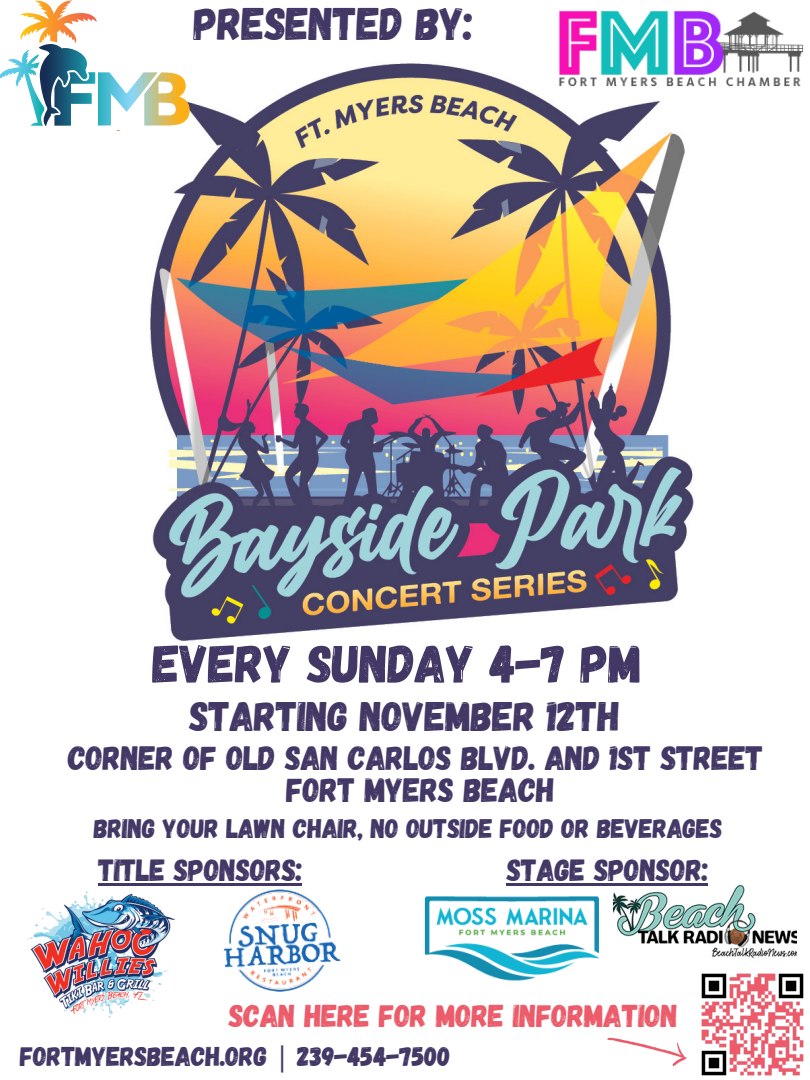
<style>
.page{position:relative;width:810px;height:1080px;background:#fff}
.page>*{position:absolute;margin:0;border:0;box-sizing:border-box;transform-origin:0 0}
.t1{font:53.38px "Gagalin";letter-spacing:-.015em;color:#423765}
.t2{font:45.62px "Gagalin";letter-spacing:-.015em;color:#423765}
.t3{font:41.25px "Gagalin";letter-spacing:-.015em;color:#423765}
.t4{font:33.75px "Gagalin";letter-spacing:-.015em;color:#423765}
.t5{font:31.5px "Gagalin";letter-spacing:-.015em;color:#ec5b6a}
.t6{font:30.62px "Gagalin";letter-spacing:-.015em;color:#423765}
.t7{font:27.12px "Gagalin";letter-spacing:-.015em;color:#423765}
.t8{font:26.88px "Gagalin";letter-spacing:-.015em;color:#423765}
.s1{font-family:"Noto Sans"}
</style>
<div class="page">
<svg style="left:607px;top:1037px;width:80px;height:29px"></svg>
<img style="left:27px;top:884px;width:147px;height:134px">
<img style="left:223px;top:889px;width:118px;height:102px">
<img style="left:613px;top:884px;width:184px;height:74px">
<img style="left:701px;top:973px;width:103px;height:103px">
<img style="left:424px;top:896px;width:176px;height:85px">
<img style="left:150px;top:63px;width:544px;height:578px">
<img style="left:558px;top:11px;width:246px;height:76px">
<svg style="left:0;top:0;width:190px;height:131px"></svg>
<hr style="left:99px;top:883px;width:203px;height:3px;background:#423765">
<hr style="left:507px;top:883px;width:201px;height:3px;background:#423765">
<p class="t2" style="left:194px;top:-6px;width:282px">PRESENTED BY:</p>
<p class="t1" style="left:153px;top:629px;width:491px">EVERY SUNDAY 4-7 PM</p>
<p class="t3" style="left:189px;top:689px;width:433px">STARTING NOVEMBER 12TH</p>
<p class="t4" style="left:68px;top:736px;width:697px">CORNER OF OLD SAN CARLOS BLVD. AND 1ST STREET</p>
<p class="t4" style="left:286px;top:768px;width:270px">FORT MYERS BEACH</p>
<p class="t8" style="left:94px;top:811px;width:630px">BRING YOUR LAWN CHAIR, NO OUTSIDE FOOD OR BEVERAGES</p>
<p class="t6" style="left:99px;top:851px;width:206px">TITLE SPONSORS:</p>
<p class="t6" style="left:507px;top:851px;width:203px">STAGE SPONSOR:</p>
<p class="t5" style="left:229px;top:995px;width:451px">SCAN HERE FOR MORE INFORMATION</p>
<p class="t7" style="left:20px;top:1039px;width:432px">FORTMYERSBEACH.ORG <span class="s1">|</span> 239-454-7500</p>
</div>
